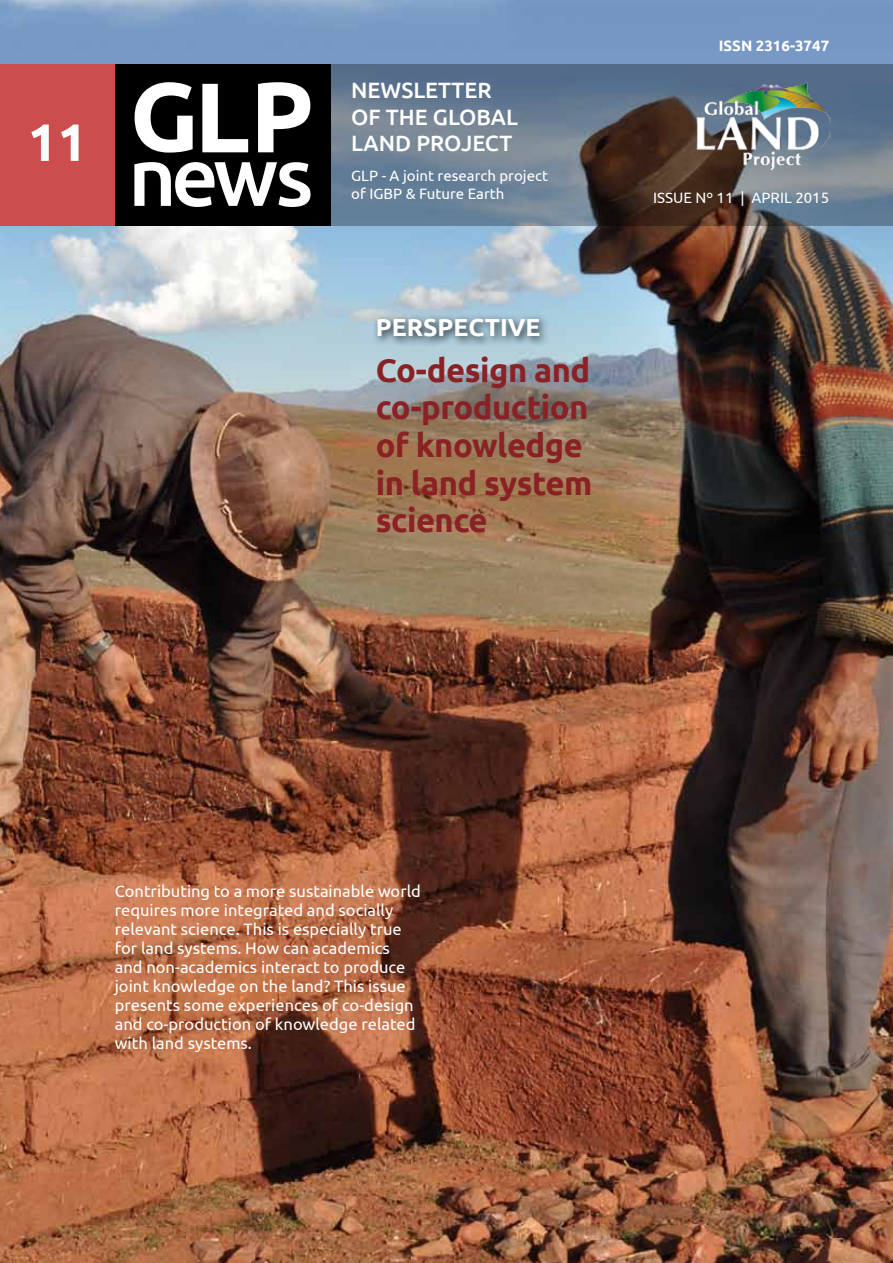
<style>
.page{position:relative;width:893px;height:1263px;background:#fff}
.page>*{position:absolute;margin:0;border:0;box-sizing:border-box;transform-origin:0 0}
.t1{font:700 52.35px "Ubuntu";color:#fff}
.t2{font:700 32.7px/37.7px "Ubuntu";letter-spacing:-.015em;color:#8a2225}
.t3{font:700 24.6px "Ubuntu";color:#fff}
.t4{font:500 22.2px/26.5px "Ubuntu";color:#fff}
.t5{font:16.5px/18.9px "Ubuntu";color:#fff}
.t6{font:15px/18px "Ubuntu";color:#fff}
.t7{font:700 15px "Ubuntu";color:#fff}
</style>
<div class="page">
<img style="left:0;top:0;width:893px;height:1263px">
<svg style="left:330px;top:64px;width:563px;height:162px;background:#606c7b"></svg>
<div style="left:0;top:64px;width:122px;height:162px;background:#cb4d4d"></div>
<div style="left:115px;top:64px;width:215px;height:162px;background:#000"></div>
<svg style="left:135px;top:82px;width:58px;height:71px"></svg>
<svg style="left:202px;top:84px;width:46px;height:68px"></svg>
<svg style="left:258px;top:82px;width:52px;height:70px"></svg>
<svg style="left:134px;top:162px;width:176px;height:45px"></svg>
<div style="left:372px;top:313px;width:179px;height:34px;background:#000;opacity:.75"></div>
<img style="left:693px;top:82px;width:138px;height:88px">
<h1 class="t1" style="left:28px;top:110px;width:61px">11</h1>
<h3 class="t4" style="left:351px;top:76px;width:168px">NEWSLETTER<br>OF THE GLOBAL<br>LAND PROJECT</h3>
<p class="t6" style="left:351px;top:166px;width:198px">GLP - A joint research project of IGBP &amp; Future Earth</p>
<h3 class="t3" style="left:376px;top:312px;width:166px">PERSPECTIVE</h3>
<h2 class="t2" style="left:376px;top:351px;width:218px">Co-design and co-production of knowledge in land system science</h2>
<p class="t7" style="left:719px;top:37px;width:112px">ISSN 2316-3747</p>
<p class="t6" style="left:653px;top:188px;width:178px">ISSUE Nº 11 | APRIL 2015</p>
<p class="t5" style="left:115px;top:881px;width:308px">Contributing to a more sustainable world requires more integrated and socially relevant science. This is especially true for land systems. How can academics and non-academics interact to produce joint knowledge on the land? This issue presents some experiences of co-design and co-production of knowledge related with land systems.</p>
</div>
